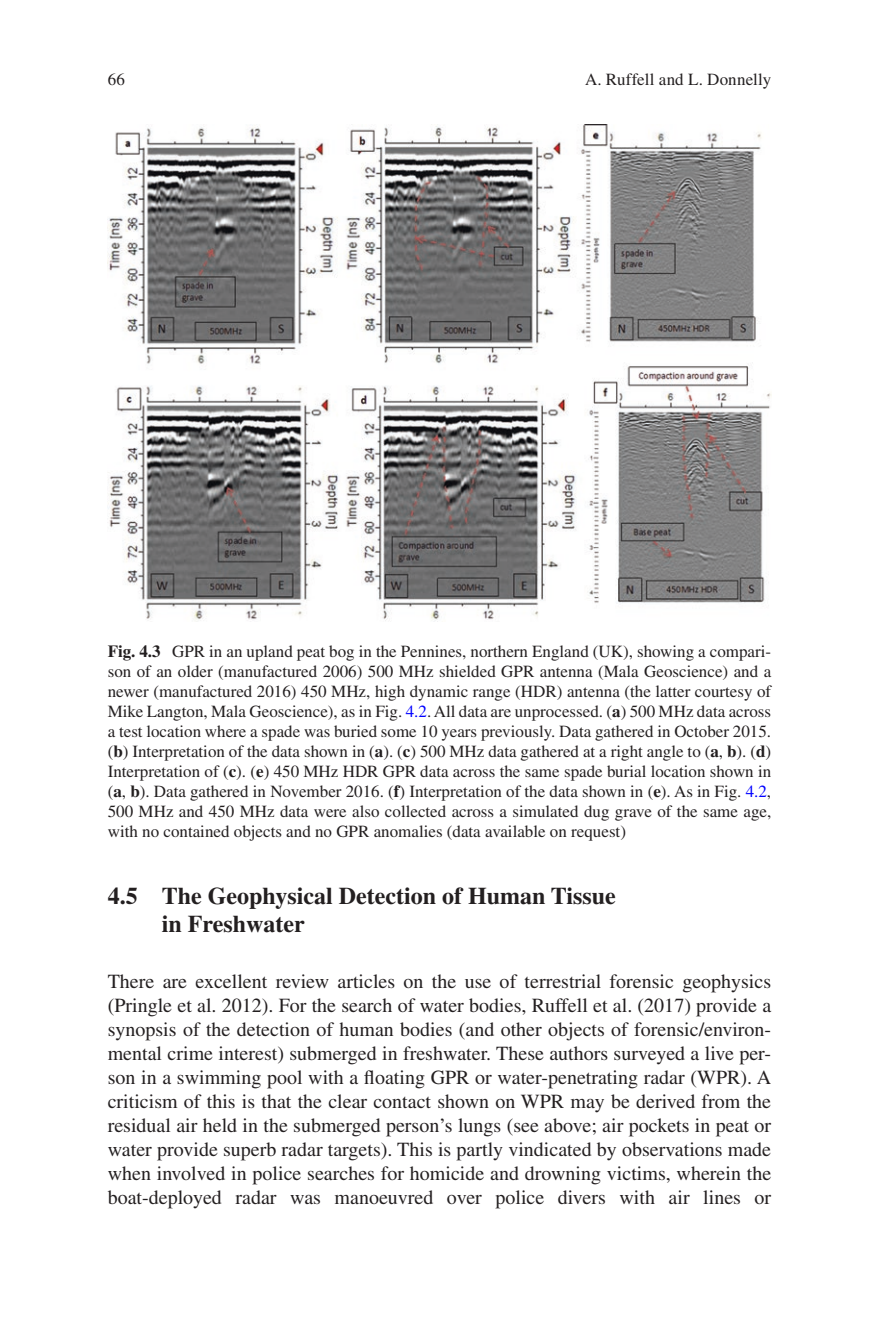
<style>
.page{position:relative;width:879px;height:1333px;background:#fff}
.page>*{position:absolute;margin:0;border:0;box-sizing:border-box;transform-origin:0 0}
.t1{font:700 24px/28px "Vnvnvd Times LT Std";color:#231f20}
.t2{font:20px/24px "Xrfcbq Times LT Std";color:#231f20;text-align:justify}
.t3{font:17px/20px "Xrfcbq Times LT Std";color:#231f20;text-align:justify}
.t4{font:17px "Cqtysh Times LT Std";letter-spacing:.005em;color:#231f20}
.s1{font-family:"Vnvnvd Times LT Std";font-weight:700}
.s2{color:#00f}
</style>
<div class="page">
<img style="left:108px;top:124px;width:663px;height:497px">
<p class="t3" style="left:108px;top:69px;width:19px">66</p>
<p class="t4" style="left:585px;top:70px;width:188px">A. Ruffell and L. Donnelly</p>
<p class="t3" style="left:108px;top:641px;width:665px"><span class="s1">Fig. 4.3</span> GPR in an upland peat bog in the Pennines, northern England (UK), showing a compari&shy;son of an older (manufactured 2006) 500 MHz shielded GPR antenna (Mala Geoscience) and a newer (manufactured 2016) 450 MHz, high dynamic range (HDR) antenna (the latter courtesy of Mike Langton, Mala Geoscience), as in Fig. <span class="s2">4.2</span>. All data are unprocessed. (<span class="s1">a</span>) 500 MHz data across a test location where a spade was buried some 10 years previously. Data gathered in October 2015. (<span class="s1">b</span>) Interpretation of the data shown in (<span class="s1">a</span>). (<span class="s1">c</span>) 500 MHz data gathered at a right angle to (<span class="s1">a</span>, <span class="s1">b</span>). (<span class="s1">d</span>)<br>Interpretation of (<span class="s1">c</span>). (<span class="s1">e</span>) 450 MHz HDR GPR data across the same spade burial location shown in (<span class="s1">a</span>, <span class="s1">b</span>). Data gathered in November 2016. (<span class="s1">f</span>) Interpretation of the data shown in (<span class="s1">e</span>). As in Fig. <span class="s2">4.2</span>, 500 MHz and 450 MHz data were also collected across a simulated dug grave of the same age, with no contained objects and no GPR anomalies (data available on request)</p>
<h1 class="t1" style="left:162px;top:880px;width:455px;text-indent:-54px">4.5 The Geophysical Detection of Human Tissue in Freshwater</h1>
<p class="t2" style="left:108px;top:968px;width:665px">There are excellent review articles on the use of terrestrial forensic geophysics (Pringle et al. 2012). For the search of water bodies, Ruffell et al. (2017) provide a synopsis of the detection of human bodies (and other objects of forensic/environ&shy;mental crime interest) submerged in freshwater. These authors surveyed a live per&shy;son in a swimming pool with a floating GPR or water-penetrating radar (WPR). A criticism of this is that the clear contact shown on WPR may be derived from the residual air held in the submerged person’s lungs (see above; air pockets in peat or water provide superb radar targets). This is partly vindicated by observations made when involved in police searches for homicide and drowning victims, wherein the boat-deployed radar was manoeuvred over police divers with air lines or</p>
</div>
